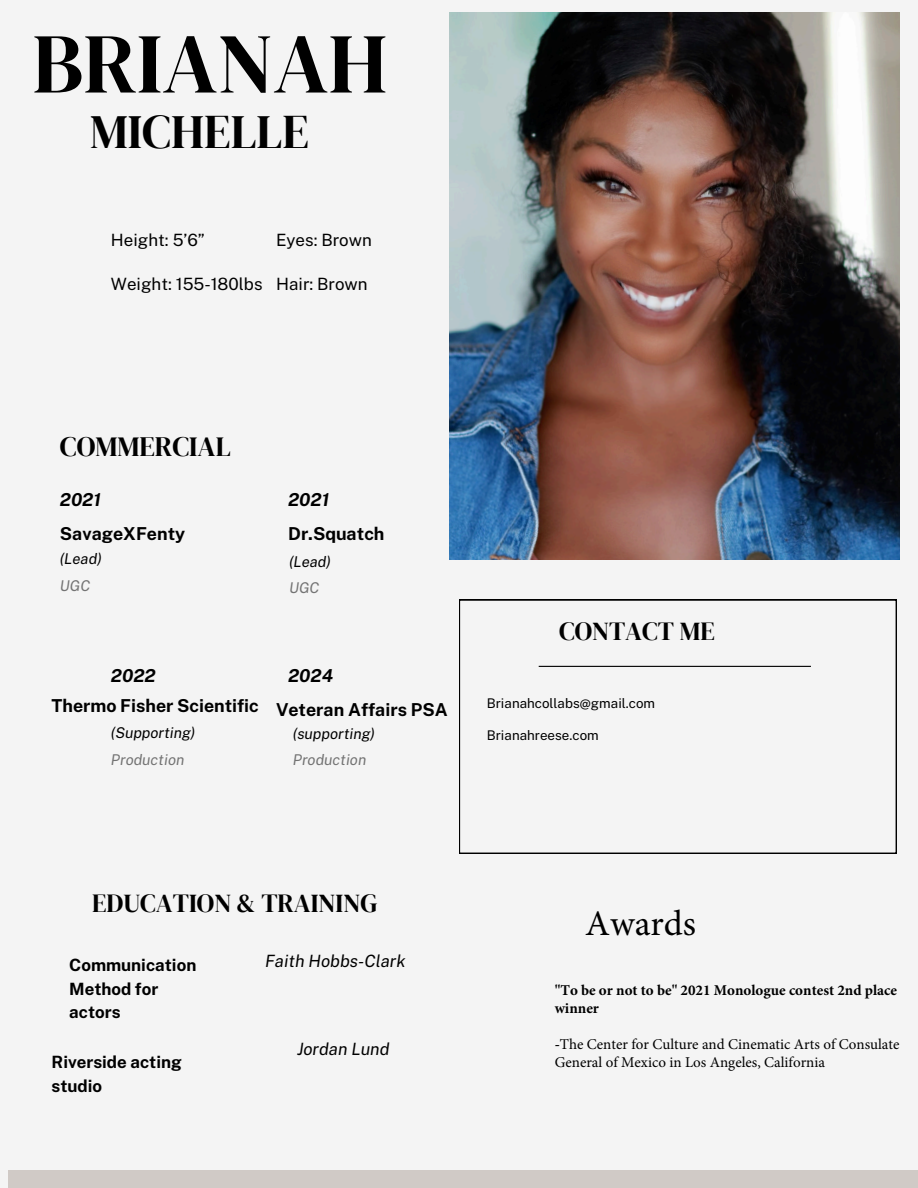
<style>
.page{position:relative;width:918px;height:1188px;background:#f4f4f4}
.page>*{position:absolute;margin:0;border:0;box-sizing:border-box;transform-origin:0 0}
.t1{font:85.05px "DM Serif Display";color:#000}
.t2{font:47.85px "DM Serif Display";color:#000}
.t3{font:36px "Minion Pro";color:#000}
.t4{font:27.9px "DM Serif Display";color:#000}
.t5{font:25.95px "DM Serif Display";color:#000}
.t6{font:700 17.85px/34px "Public Sans";color:#000}
.t7{font:italic 700 17.85px "Public Sans";color:#000}
.t8{font:700 16.95px/23.2px "Public Sans";color:#000}
.t9{font:16.95px "Public Sans";color:#000}
.t10{font:italic 16.95px "Public Sans";color:#000}
.t11{font:15px/18px "Minion Pro";color:#000}
.t12{font:700 15px/18px "Minion Pro";color:#000}
.t13{font:italic 14.85px/26.2px "Public Sans";color:#000}
.t14{font:italic 14.85px "Public Sans";color:#737373}
.t15{font:13.35px "Public Sans";color:#000}
.s1{font-style:italic}
.s2{color:#737373}
.s3{font-weight:700}
</style>
<div class="page">
<img style="left:450px;top:13px;width:450px;height:547px">
<svg style="left:459px;top:600px;width:438px;height:254px"></svg>
<hr style="left:539px;top:666px;width:272px;height:1px;background:#000">
<div style="left:8px;top:1170px;width:910px;height:18px;background:#d0cac6"></div>
<h5 class="t1" style="left:32px;top:4px;width:356px">BRIANAH</h5>
<h5 class="t2" style="left:90px;top:98px;width:220px">MICHELLE</h5>
<h1 class="t9" style="left:111px;top:230px;width:95px">Height: 5’6”</h1>
<h2 class="t9" style="left:111px;top:274px;width:153px">Weight: 155-180lbs</h2>
<h5 class="t9" style="left:276px;top:230px;width:97px">Eyes: Brown</h5>
<h5 class="t9" style="left:276px;top:274px;width:93px">Hair: Brown</h5>
<p class="t4" style="left:60px;top:427px;width:172px">COMMERCIAL</p>
<p class="t6" style="left:60px;top:482px;width:127px"><span class="s1">2021<br></span>SavageXFenty</p>
<p class="t13" style="left:60px;top:546px;width:43px">(Lead)<br><span class="s2">UGC</span></p>
<p class="t7" style="left:288px;top:489px;width:43px">2021</p>
<h6 class="t6" style="left:288px;top:517px;width:98px">Dr.Squatch</h6>
<h4 class="t14" style="left:289px;top:579px;width:32px">UGC</h4>
<h4 class="t13" style="left:289px;top:548px;width:43px">(Lead)</h4>
<h4 class="t7" style="left:111px;top:665px;width:46px">2022</h4>
<h4 class="t7" style="left:288px;top:665px;width:46px">2024</h4>
<h3 class="t6" style="left:52px;top:689px;width:209px">Thermo Fisher Scientific</h3>
<p class="t13" style="left:111px;top:720px;width:86px">(Supporting)</p>
<p class="t14" style="left:111px;top:751px;width:75px">Production</p>
<p class="t6" style="left:276px;top:693px;width:173px">Veteran Affairs PSA</p>
<p class="t14" style="left:293px;top:751px;width:75px">Production</p>
<h6 class="t13" style="left:293px;top:720px;width:83px">(supporting)</h6>
<p class="t5" style="left:559px;top:613px;width:157px">CONTACT ME</p>
<p class="t15" style="left:487px;top:695px;width:170px">Brianahcollabs@gmail.com</p>
<h4 class="t15" style="left:487px;top:728px;width:113px">Brianahreese.com</h4>
<p class="t5" style="left:92px;top:885px;width:287px">EDUCATION &amp; TRAINING</p>
<h4 class="t8" style="left:69px;top:953px;width:129px">Communication<br>Method for actors</h4>
<h4 class="t10" style="left:265px;top:951px;width:142px">Faith Hobbs-Clark</h4>
<h3 class="t8" style="left:52px;top:1050px;width:132px">Riverside acting studio</h3>
<h4 class="t10" style="left:297px;top:1039px;width:94px">Jordan Lund</h4>
<h3 class="t3" style="left:585px;top:899px;width:112px">Awards</h3>
<p class="t12" style="left:555px;top:981px;width:344px">"To be or not to be" 2021 Monologue contest 2nd place winner</p>
<p class="t11" style="left:555px;top:1036px;width:346px"><span class="s3">-</span>The Center for Culture and Cinematic Arts of Consulate<br>General of Mexico in Los Angeles, California</p>
</div>
